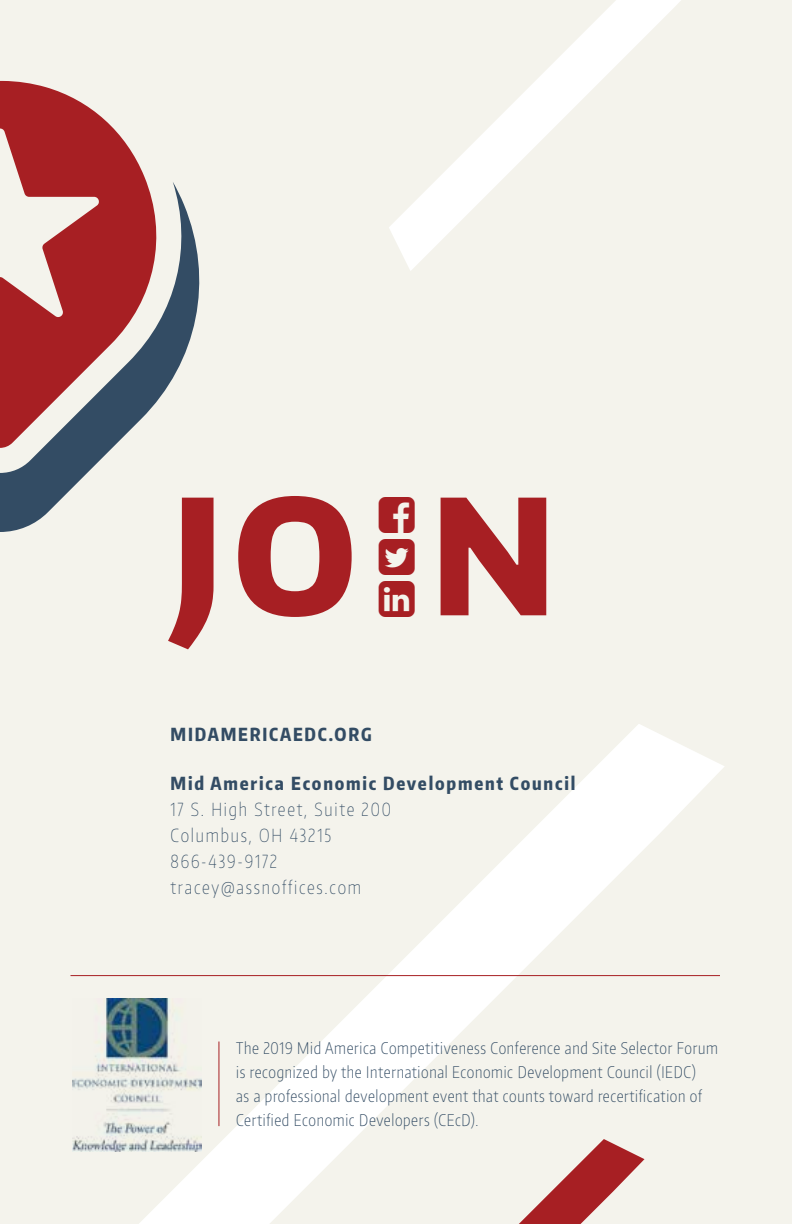
<style>
.page{position:relative;width:792px;height:1224px;background:#f4f3ec}
.page>*{position:absolute;margin:0;border:0;box-sizing:border-box;transform-origin:0 0}
.t1{font:800 204px "Encode Sans Compressed";color:#a71f23}
.t2{font:100 18px/26px "Encode Sans Compressed";letter-spacing:.1em;color:#334c64}
.t3{font:800 18px "Encode Sans Compressed";letter-spacing:.1em;color:#334c64}
.t4{font:200 16px/24px "Encode Sans Compressed";letter-spacing:.04em;color:#334c64}
</style>
<div class="page">
<svg style="left:139px;top:724px;width:585px;height:500px"></svg>
<svg style="left:519px;top:1139px;width:125px;height:85px"></svg>
<svg style="left:389px;top:0;width:292px;height:271px"></svg>
<svg style="left:0;top:182px;width:200px;height:350px"></svg>
<svg style="left:0;top:81px;width:168px;height:367px;fill:#a71f23"></svg>
<img style="left:72px;top:998px;width:130px;height:154px">
<hr style="left:70px;top:975px;width:650px;height:1px;background:#a71f23">
<hr style="left:219px;top:1042px;width:1px;height:84px;background:#a71f23">
<h1 class="t1" style="left:170px;top:405px;width:388px">jo n</h1>
<p class="t3" style="left:170px;top:722px;width:203px">MIDAMERICAEDC.ORG</p>
<p class="t3" style="left:170px;top:772px;width:406px">Mid America Economic Development Council</p>
<p class="t2" style="left:170px;top:796px;width:222px">17 S. High Street, Suite 200<br>Columbus, OH 43215<br>866-439-9172 tracey@assnoffices.com</p>
<p class="t4" style="left:236px;top:1036px;width:483px">The 2019 Mid America Competitiveness Conference and Site Selector Forum is recognized by the International Economic Development Council (IEDC)<br>as a professional development event that counts toward recertification of Certified Economic Developers (CEcD).</p>
</div>
